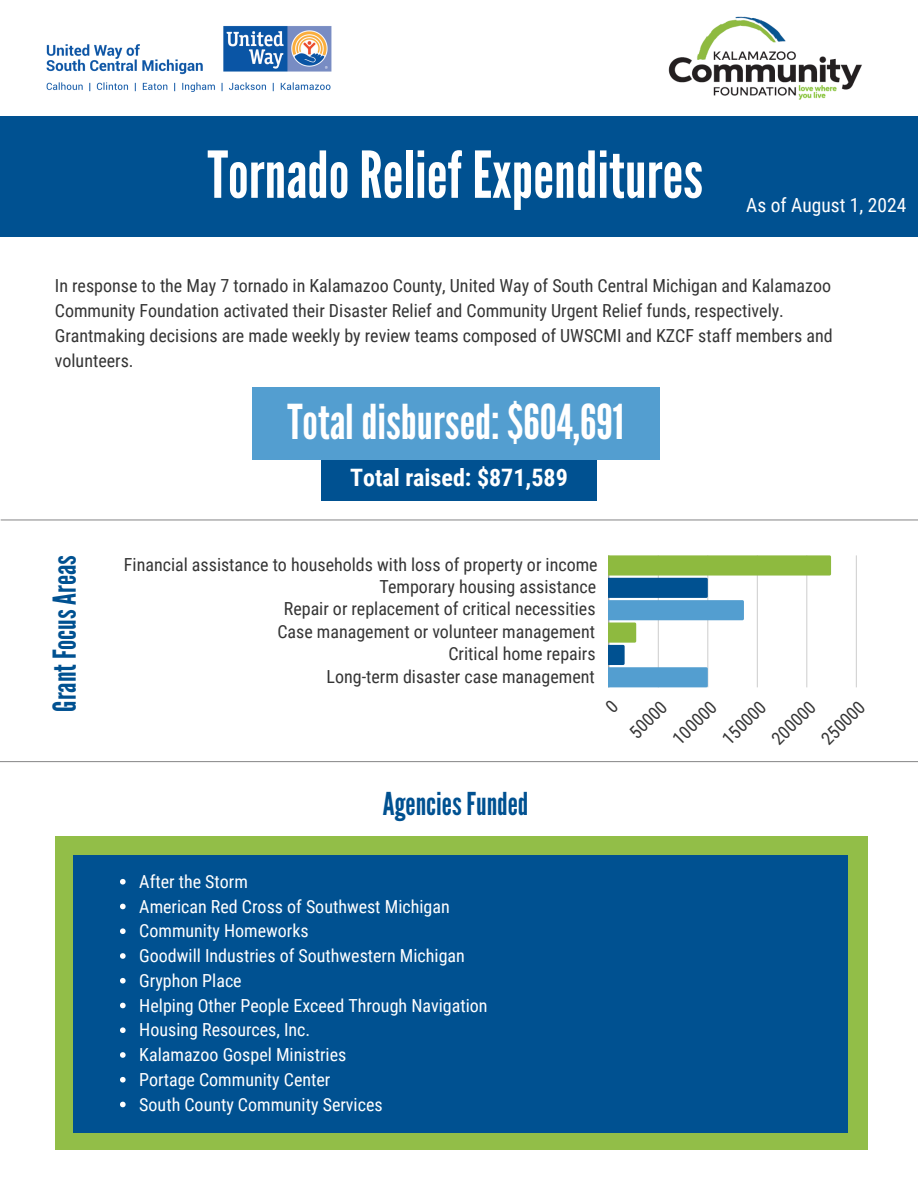
<style>
.page{position:relative;width:918px;height:1188px;background:#fff}
.page>*{position:absolute;margin:0;border:0;box-sizing:border-box;transform-origin:0 0}
.t1{font:64.5px "League Gothic";color:#fff}
.t2{font:48px "League Gothic";color:#fff}
.t3{font:31.5px "League Gothic";color:#005191}
.t4{font:700 24px "Roboto Condensed";color:#fff}
.t5{font:19.5px "Roboto Condensed";color:#fff}
.t6{font:18px/22.4px "Roboto Condensed";color:#353535;text-align:right}
.t7{font:18px "Roboto Condensed";color:#fff}
</style>
<div class="page">
<img style="left:668px;top:16px;width:194px;height:84px">
<img style="left:46px;top:26px;width:286px;height:66px">
<div style="left:0;top:117px;width:918px;height:120px;background:#005191"></div>
<hr style="left:608px;top:555px;width:1px;height:132px;background:#353535;opacity:.6">
<hr style="left:856px;top:555px;width:1px;height:132px;background:#d5d5d5">
<svg style="left:609px;top:555px;width:222px;height:132px"></svg>
<div style="left:55px;top:836px;width:812px;height:313px;background:#92be48"></div>
<div style="left:74px;top:856px;width:774px;height:277px;background:#005191"></div>
<hr style="left:0;top:761px;width:918px;height:1px;background:#929293">
<hr style="left:1px;top:519px;width:917px;height:2px;background:#929293">
<div style="left:321px;top:456px;width:276px;height:45px;background:#005191"></div>
<div style="left:252px;top:387px;width:408px;height:73px;background:#539ed0"></div>
<svg style="left:120px;top:879px;width:6px;height:6px"></svg>
<svg style="left:120px;top:904px;width:6px;height:5px"></svg>
<svg style="left:120px;top:928px;width:6px;height:6px"></svg>
<svg style="left:120px;top:953px;width:6px;height:6px"></svg>
<svg style="left:120px;top:978px;width:6px;height:6px"></svg>
<svg style="left:120px;top:1003px;width:6px;height:5px"></svg>
<svg style="left:120px;top:1027px;width:6px;height:6px"></svg>
<svg style="left:120px;top:1052px;width:6px;height:6px"></svg>
<svg style="left:120px;top:1077px;width:6px;height:6px"></svg>
<svg style="left:120px;top:1102px;width:6px;height:5px"></svg>
<p class="t1" style="left:208px;top:138px;width:497px">TornadoRelief Expenditures</p>
<p class="t5" style="left:746px;top:194px;width:162px">As of August 1, 2024</p>
<h4 class="t6" style="left:55px;top:274px;width:779px;line-height:24.8px;text-align:left">In response to the May 7 tornado in Kalamazoo County, United Way of South Central Michigan and Kalamazoo Community Foundation activated their Disaster Relief and Community Urgent Relief funds, respectively.<br>Grantmaking decisions are made weekly by review teams composed of UWSCMI and KZCF staff members and volunteers.</h4>
<h2 class="t2" style="left:287px;top:394px;width:338px">Totaldisbursed:$604,691</h2>
<h1 class="t3" style="left:46px;top:712px;width:158px;rotate:-90deg">GrantFocusAreas</h1>
<p class="t4" style="left:350px;top:463px;width:219px">Total raised: $871,589</p>
<p class="t6" style="left:124px;top:553px;width:475px">Financial assistance to households with loss of property or income Temporary housing assistance<br>Repair or replacement of critical necessities<br>Case management or volunteer management<br>Critical home repairs<br>Long-term disaster case management</p>
<h3 class="t3" style="left:383px;top:786px;width:147px">AgenciesFunded</h3>
<h3 class="t7" style="left:139px;top:871px;width:110px">After the Storm</h3>
<p class="t7" style="left:139px;top:896px;width:312px">American Red Cross of Southwest Michigan</p>
<p class="t7" style="left:139px;top:921px;width:171px">Community Homeworks</p>
<p class="t7" style="left:139px;top:945px;width:327px">Goodwill Industries of Southwestern Michigan</p>
<p class="t7" style="left:139px;top:970px;width:104px">Gryphon Place</p>
<p class="t7" style="left:139px;top:995px;width:350px">Helping Other People Exceed Through Navigation</p>
<p class="t7" style="left:139px;top:1020px;width:172px">Housing Resources, Inc.</p>
<p class="t7" style="left:139px;top:1044px;width:208px">Kalamazoo Gospel Ministries</p>
<p class="t7" style="left:139px;top:1069px;width:193px">Portage Community Center</p>
<p class="t7" style="left:139px;top:1094px;width:245px">South County Community Services</p>
<p class="t6" style="left:625px;top:727px;width:46px;rotate:-45deg">50000</p>
<p class="t6" style="left:668px;top:734px;width:55px;rotate:-45deg">100000</p>
<p class="t6" style="left:718px;top:734px;width:55px;rotate:-45deg">150000</p>
<p class="t6" style="left:767px;top:734px;width:55px;rotate:-45deg">200000</p>
<p class="t6" style="left:817px;top:734px;width:55px;rotate:-45deg">250000</p>
</div>
